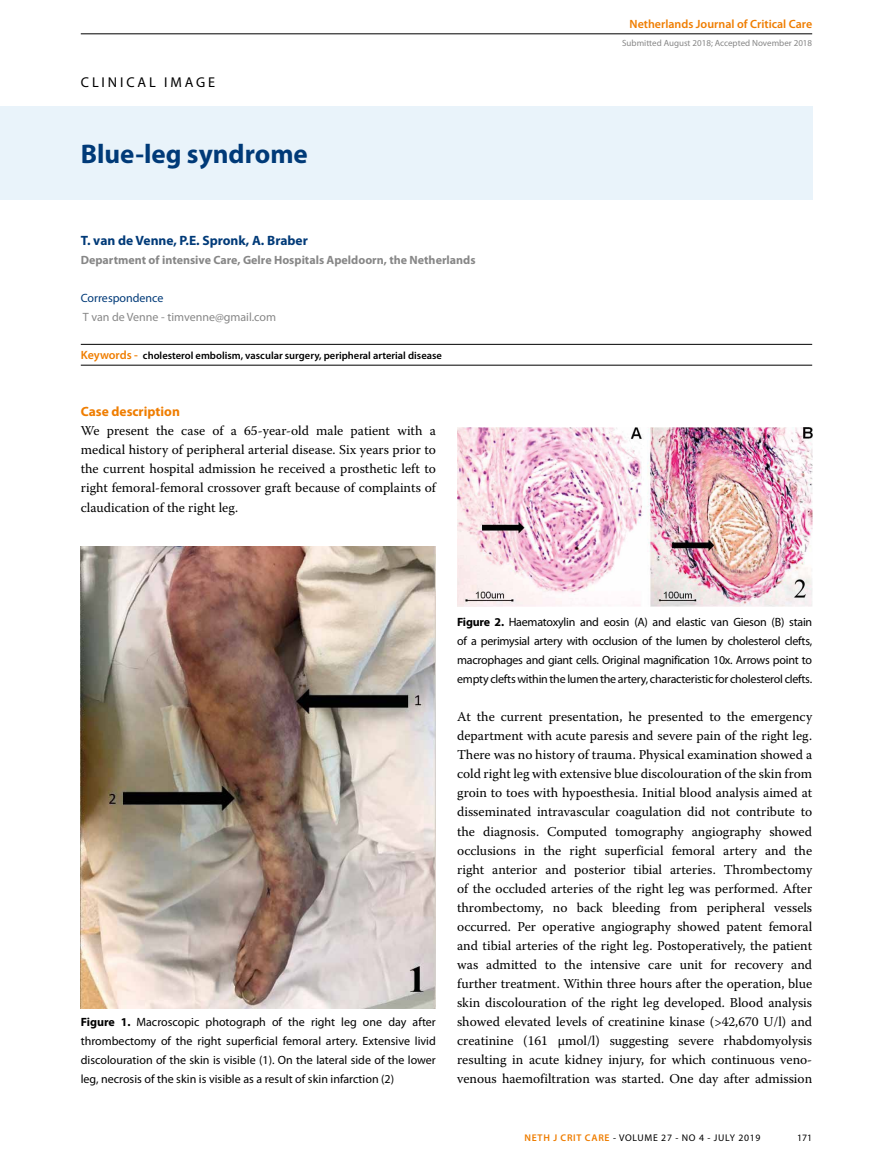
<style>
.page{position:relative;width:893px;height:1170px;background:#fff}
.page>*{position:absolute;margin:0;border:0;box-sizing:border-box;transform-origin:0 0}
.t1{font:700 27px "Myriad Pro";color:#003a78}
.t2{font:14.25px "Myriad Pro";letter-spacing:.2em;color:#000}
.t3{font:13.5px/19px "Warnock Pro";color:#000;text-align:justify}
.t4{font:700 13.5px "Myriad Pro";color:#003a78}
.t5{font:700 13.5px "Myriad Pro";color:#ef7d00}
.t6{font:12px/19px "Myriad Pro";letter-spacing:-.01em;color:#000;text-align:justify}
.t7{font:700 12px "Myriad Pro";color:#878787}
.t8{font:600 12px "Myriad Pro";color:#ef7d00}
.t9{font:12px "Myriad Pro";color:#878787}
.t10{font:12px "Myriad Pro";color:#003a78}
.t11{font:600 10.5px "Myriad Pro";color:#000}
.t12{font:9.75px "Myriad Pro";letter-spacing:.07em;color:#000}
.t13{font:9px "Myriad Pro";color:#878787}
.s1{font-size:12px;color:#ef7d00}
.s2{font-weight:700}
.s3{font-weight:600;color:#ef7d00}
</style>
<div class="page">
<hr style="left:81px;top:34px;width:731px;height:1px;background:#000">
<div style="left:0;top:106px;width:812px;height:94px;background:#e9f3fa"></div>
<hr style="left:81px;top:365px;width:731px;height:1px;background:#000">
<hr style="left:81px;top:344px;width:731px;height:1px;background:#000">
<img style="left:81px;top:546px;width:355px;height:462px">
<img style="left:457px;top:427px;width:355px;height:179px">
<p class="t8" style="left:630px;top:17px;width:184px">Netherlands Journal of Critical Care</p>
<p class="t2" style="left:81px;top:74px;width:136px">CLINICAL IMAGE</p>
<h1 class="t1" style="left:81px;top:136px;width:229px">Blue-leg syndrome</h1>
<p class="t4" style="left:81px;top:231px;width:229px">T. van de Venne, P.E. Spronk, A. Braber</p>
<p class="t7" style="left:81px;top:252px;width:396px">Department of intensive Care, Gelre Hospitals Apeldoorn, the Netherlands</p>
<p class="t10" style="left:81px;top:290px;width:84px">Correspondence</p>
<p class="t9" style="left:83px;top:309px;width:195px">T van de Venne - timvenne@gmail.com</p>
<p class="t11" style="left:81px;top:349px;width:363px"><span class="s1">Keywords -</span> cholesterol embolism, vascular surgery, peripheral arterial disease</p>
<p class="t5" style="left:81px;top:403px;width:101px">Case description</p>
<p class="t3" style="left:81px;top:421px;width:357px">We present the case of a 65-year-old male patient with a medical history of peripheral arterial disease. Six years prior to the current hospital admission he received a prosthetic left to right femoral-femoral crossover graft because of complaints of claudication of the right leg.</p>
<p class="t13" style="left:622px;top:38px;width:191px">Submitted August 2018; Accepted November 2018</p>
<p class="t6" style="left:81px;top:1012px;width:357px"><span class="s2">Figure 1.</span> Macroscopic photograph of the right leg one day after thrombectomy of the right superficial femoral artery. Extensive livid discolouration of the skin is visible (1). On the lateral side of the lower leg, necrosis of the skin is visible as a result of skin infarction (2)</p>
<p class="t6" style="left:457px;top:612px;width:357px"><span class="s2">Figure 2.</span> Haematoxylin and eosin (A) and elastic van Gieson (B) stain of a perimysial artery with occlusion of the lumen by cholesterol clefts, macrophages and giant cells. Original magnification 10x. Arrows point to empty clefts within the lumen the artery, characteristic for cholesterol clefts.</p>
<p class="t3" style="left:457px;top:707px;width:357px">At the current presentation, he presented to the emergency department with acute paresis and severe pain of the right leg.<br>There was no history of trauma. Physical examination showed a cold right leg with extensive blue discolouration of the skin from groin to toes with hypoesthesia. Initial blood analysis aimed at disseminated intravascular coagulation did not contribute to the diagnosis. Computed tomography angiography showed occlusions in the right superficial femoral artery and the right anterior and posterior tibial arteries. Thrombectomy of the occluded arteries of the right leg was performed. After thrombectomy, no back bleeding from peripheral vessels occurred. Per operative angiography showed patent femoral and tibial arteries of the right leg. Postoperatively, the patient was admitted to the intensive care unit for recovery and further treatment. Within three hours after the operation, blue skin discolouration of the right leg developed. Blood analysis showed elevated levels of creatinine kinase (&gt;42,670 U/l) and creatinine (161 μmol/l) suggesting severe rhabdomyolysis resulting in acute kidney injury, for which continuous veno&shy;venous haemofiltration was started. One day after admission</p>
<p class="t12" style="left:525px;top:1131px;width:237px"><span class="s3">NETH J CRIT CARE</span> - VOLUME 27 - NO 4 - JULY 2019</p>
<p class="t12" style="left:797px;top:1131px;width:17px">171</p>
</div>
